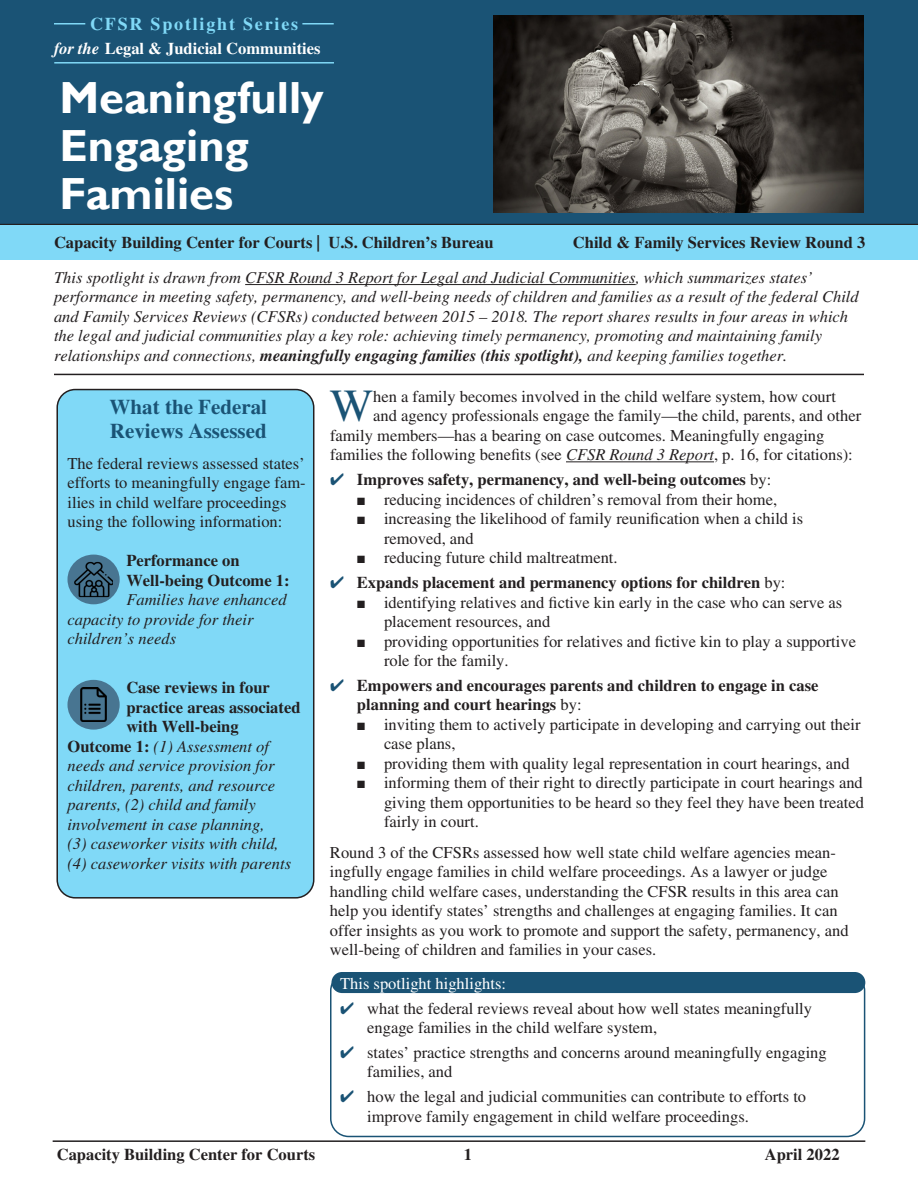
<style>
.page{position:relative;width:918px;height:1188px;background:#fff}
.page>*{position:absolute;margin:0;border:0;box-sizing:border-box;transform-origin:0 0}
.t1{font:45.9px "Times";color:#1a5375}
.t2{font:700 45px/48px "Gill Sans";color:#fff}
.t3{font:700 21px/24px "Times";color:#1a5375}
.t4{font:700 18px "Times";letter-spacing:.1em;color:#80d9f7}
.t5{font:16.5px/19.5px "Times";color:#231f20}
.t6{font:italic 16.5px/19.5px "Times";color:#231f20}
.t7{font:700 16.5px/19.5px "Times";color:#231f20}
.t8{font:700 16.5px "Times";color:#fff}
.t9{font:16.5px "Times";color:#fff}
.s1{font-style:italic}
.s2{font-weight:700}
.s3{font-weight:700;font-style:normal}
.s4{color:#1a5375}
.s5{font-weight:400}
</style>
<div class="page">
<hr style="left:53px;top:1140px;width:812px;height:2px;background:#231f20">
<div style="left:332px;top:972px;width:533px;height:21px;background:#1a5375;border-radius:11px"></div>
<div style="left:0;top:0;width:918px;height:225px;background:#1a5375"></div>
<img style="left:494px;top:16px;width:370px;height:196px">
<div style="left:0;top:225px;width:918px;height:34px;background:#80d9f7"></div>
<hr style="left:245px;top:284px;width:391px;height:1px;background:#231f20">
<hr style="left:54px;top:374px;width:810px;height:1px;background:#231f20">
<div style="left:57px;top:390px;width:257px;height:508px;background:#80d9f7;border-radius:18px"></div>
<div style="left:56px;top:389px;width:258px;height:510px;border:2px solid #231f20;border-radius:18px"></div>
<div style="left:67px;top:680px;width:53px;height:50px;background:#487591;border-radius:50%"></div>
<img style="left:80px;top:687px;width:27px;height:34px">
<div style="left:67px;top:555px;width:53px;height:49px;background:#487591;border-radius:50%"></div>
<img style="left:74px;top:562px;width:39px;height:35px">
<hr style="left:54px;top:62px;width:280px;height:2px;background:#80d9f7">
<hr style="left:54px;top:23px;width:31px;height:2px;background:#80d9f7">
<hr style="left:302px;top:23px;width:32px;height:2px;background:#80d9f7">
<hr style="left:566px;top:461px;width:148px;height:1px;background:#231f20">
<div style="left:330px;top:972px;width:535px;height:165px;border:2px solid #1a5375;border-radius:18px"></div>
<p class="t4" style="left:90px;top:13px;width:210px">CFSR Spotlight Series</p>
<p class="t8" style="left:54px;top:38px;width:268px"><span class="s1">for the</span> Legal &amp; Judicial Communities</p>
<h1 class="t2" style="left:59px;top:75px;width:266px">Meaningfully<br>Engaging<br>Families</h1>
<p class="t7" style="left:54px;top:232px;width:441px">Capacity Building Center for Courts | U.S. Children’s Bureau</p>
<p class="t7" style="left:573px;top:232px;width:294px">Child &amp; Family Services Review Round 3</p>
<p class="t6" style="left:54px;top:268px;width:806px">This spotlight is drawn from CFSR Round 3 Report for Legal and Judicial Communities, which summarizes states’ performance in meeting safety, permanency, and well-being needs of children and families as a result of the federal Child and Family Services Reviews (CFSRs) conducted between 2015 – 2018. The report shares results in four areas in which the legal and judicial communities play a key role: achieving timely permanency, promoting and maintaining family relationships and connections, <span class="s2">meaningfully engaging families (this spotlight),</span> and keeping families together.</p>
<h2 class="t3" style="left:110px;top:395px;width:159px">What the Federal<br>Reviews Assessed</h2>
<p class="t5" style="left:68px;top:453px;width:240px">The federal reviews assessed states’ efforts to meaningfully engage fam&shy;ilies in child welfare proceedings using the following information:</p>
<p class="t7" style="left:126px;top:550px;width:115px">Performance on</p>
<p class="t7" style="left:126px;top:570px;width:165px">Well-being Outcome 1:</p>
<p class="t6" style="left:126px;top:590px;width:162px">Families have enhanced</p>
<p class="t6" style="left:67px;top:609px;width:188px">capacity to provide for their</p>
<p class="t6" style="left:68px;top:629px;width:110px">children’s needs</p>
<p class="t7" style="left:126px;top:678px;width:176px">Case reviews in four practice areas associated with Well-being</p>
<p class="t6" style="left:68px;top:737px;width:225px"><span class="s3">Outcome 1:</span> (1) Assessment of needs and service provision for children, parents, and resource parents, (2) child and family involvement in case planning,<br>(3) caseworker visits with child, (4) caseworker visits with parents</p>
<p class="t1" style="left:330px;top:380px;width:45px">W</p>
<p class="t5" style="left:373px;top:386px;width:464px">hen a family becomes involved in the child welfare system, how court</p>
<p class="t5" style="left:373px;top:406px;width:490px">and agency professionals engage the family—the child, parents, and other</p>
<p class="t5" style="left:330px;top:425px;width:496px">family members—has a bearing on case outcomes. Meaningfully engaging</p>
<p class="t5" style="left:330px;top:445px;width:524px">families the following benefits (see <span class="s1">CFSR Round 3 Report</span>, p. 16, for citations):</p>
<p class="t7" style="left:330px;top:469px;width:443px"><span class="s4">✔</span> Improves safety, permanency, and well-being outcomes <span class="s5">by:</span></p>
<p class="t5" style="left:357px;top:489px;width:422px">■ reducing incidences of children’s removal from their home,</p>
<p class="t5" style="left:384px;top:509px;width:421px;text-indent:-27px">■ increasing the likelihood of family reunification when a child is removed, and</p>
<p class="t5" style="left:357px;top:548px;width:262px">■ reducing future child maltreatment.</p>
<p class="t7" style="left:330px;top:572px;width:457px"><span class="s4">✔</span> Expands placement and permanency options for children <span class="s5">by:</span></p>
<p class="t5" style="left:384px;top:592px;width:460px;text-indent:-27px">■ identifying relatives and fictive kin early in the case who can serve as placement resources, and</p>
<p class="t5" style="left:384px;top:631px;width:474px;text-indent:-27px">■ providing opportunities for relatives and fictive kin to play a supportive role for the family.</p>
<p class="t7" style="left:357px;top:675px;width:463px;text-indent:-27px"><span class="s4">✔</span> Empowers and encourages parents and children to engage in case planning and court hearings <span class="s5">by:</span></p>
<p class="t5" style="left:384px;top:715px;width:478px;text-indent:-27px">■ inviting them to actively participate in developing and carrying out their case plans,</p>
<p class="t5" style="left:357px;top:754px;width:494px">■ providing them with quality legal representation in court hearings, and</p>
<p class="t5" style="left:384px;top:773px;width:482px;text-align:justify;text-indent:-27px">■ informing them of their right to directly participate in court hearings and giving them opportunities to be heard so they feel they have been treated fairly in court.</p>
<p class="t5" style="left:330px;top:842px;width:520px">Round 3 of the CFSRs assessed how well state child welfare agencies mean&shy;ingfully engage families in child welfare proceedings. As a lawyer or judge handling child welfare cases, understanding the CFSR results in this area can help you identify states’ strengths and challenges at engaging families. It can offer insights as you work to promote and support the safety, permanency, and well-being of children and families in your cases.</p>
<h3 class="t9" style="left:340px;top:974px;width:167px">This spotlight highlights:</h3>
<p class="t5" style="left:367px;top:998px;width:446px;text-indent:-27px"><span class="s4">✔</span> what the federal reviews reveal about how well states meaningfully engage families in the child welfare system,</p>
<p class="t5" style="left:367px;top:1043px;width:461px;text-indent:-27px"><span class="s4">✔</span> states’ practice strengths and concerns around meaningfully engaging families, and</p>
<p class="t5" style="left:367px;top:1087px;width:441px;text-indent:-27px"><span class="s4">✔</span> how the legal and judicial communities can contribute to efforts to improve family engagement in child welfare proceedings.</p>
<p class="t7" style="left:57px;top:1145px;width:260px">Capacity Building Center for Courts</p>
<p class="t7" style="left:464px;top:1145px;width:10px">1</p>
<p class="t7" style="left:765px;top:1145px;width:76px">April 2022</p>
</div>
